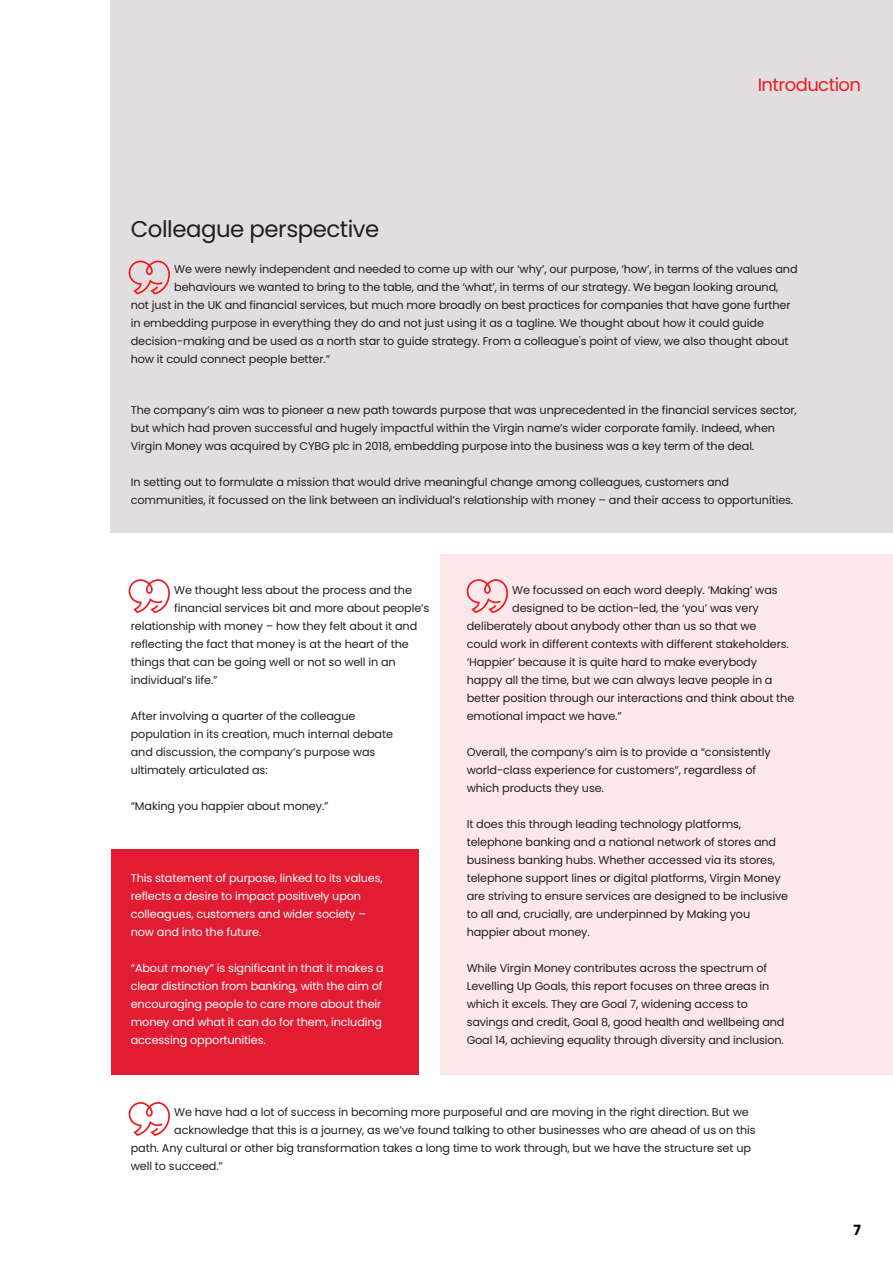
<style>
.page{position:relative;width:893px;height:1263px;background:#fff}
.page>*{position:absolute;margin:0;border:0;box-sizing:border-box;transform-origin:0 0}
.t1{font:22.8px "Poppins";letter-spacing:-.02em;color:#231f20}
.t2{font:18px "Poppins";letter-spacing:-.03em;color:#eb1d23}
.t3{font:700 14.1px "Poppins";color:#000001}
.t4{font:11.25px/18px "Poppins";letter-spacing:-.01em;color:#231f20}
.t5{font:11.25px/18px "Poppins";letter-spacing:-.01em;color:#fff}
</style>
<div class="page">
<div style="left:111px;top:849px;width:308px;height:225px;background:#e21d33"></div>
<div style="left:441px;top:554px;width:452px;height:521px;background:#fce8eb"></div>
<div style="left:111px;top:0;width:782px;height:533px;background:#e2dedf"></div>
<svg style="left:129px;top:261px;width:41px;height:33px"></svg>
<svg style="left:129px;top:579px;width:41px;height:34px"></svg>
<svg style="left:129px;top:1102px;width:41px;height:34px"></svg>
<svg style="left:467px;top:579px;width:41px;height:34px"></svg>
<h2 class="t2" style="left:758px;top:75px;width:105px">Introduction</h2>
<h1 class="t1" style="left:131px;top:215px;width:250px">Colleague perspective</h1>
<p class="t4" style="left:174px;top:261px;width:625px">We were newly independent and needed to come up with our ‘why’, our purpose, ‘how’, in terms of the values and</p>
<p class="t4" style="left:174px;top:279px;width:606px">behaviours we wanted to bring to the table, and the ‘what’, in terms of our strategy. We began looking around,</p>
<p class="t4" style="left:131px;top:297px;width:661px">not just in the UK and financial services, but much more broadly on best practices for companies that have gone further</p>
<p class="t4" style="left:131px;top:315px;width:635px">in embedding purpose in everything they do and not just using it as a tagline. We thought about how it could guide</p>
<p class="t4" style="left:131px;top:333px;width:659px">decision-making and be used as a north star to guide strategy. From a colleague's point of view, we also thought about</p>
<p class="t4" style="left:131px;top:351px;width:201px">how it could connect people better.”</p>
<p class="t4" style="left:131px;top:401px;width:667px">The company’s aim was to pioneer a new path towards purpose that was unprecedented in the financial services sector, but which had proven successful and hugely impactful within the Virgin name’s wider corporate family. Indeed, when<br>Virgin Money was acquired by CYBG plc in 2018, embedding purpose into the business was a key term of the deal.</p>
<p class="t4" style="left:131px;top:473px;width:664px">In setting out to formulate a mission that would drive meaningful change among colleagues, customers and communities, it focussed on the link between an individual’s relationship with money – and their access to opportunities.</p>
<p class="t4" style="left:174px;top:581px;width:239px">We thought less about the process and the</p>
<p class="t4" style="left:174px;top:599px;width:257px">financial services bit and more about people’s</p>
<p class="t4" style="left:131px;top:617px;width:288px">relationship with money – how they felt about it and</p>
<p class="t4" style="left:131px;top:635px;width:279px">reflecting the fact that money is at the heart of the</p>
<p class="t4" style="left:131px;top:653px;width:267px">things that can be going well or not so well in an</p>
<p class="t4" style="left:131px;top:671px;width:88px">individual’s life.”</p>
<p class="t4" style="left:131px;top:707px;width:264px">After involving a quarter of the colleague population in its creation, much internal debate and discussion, the company’s purpose was ultimately articulated as:</p>
<p class="t4" style="left:131px;top:797px;width:199px">“Making you happier about money.”</p>
<p class="t5" style="left:131px;top:869px;width:254px">This statement of purpose, linked to its values, reflects a desire to impact positively upon colleagues, customers and wider society – now and into the future.</p>
<p class="t5" style="left:131px;top:959px;width:254px">“About money” is significant in that it makes a clear distinction from banking, with the aim of encouraging people to care more about their money and what it can do for them, including accessing opportunities.</p>
<p class="t4" style="left:512px;top:581px;width:267px">We focussed on each word deeply. ‘Making’ was</p>
<p class="t4" style="left:512px;top:599px;width:248px">designed to be action-led, the ‘you’ was very</p>
<p class="t4" style="left:467px;top:617px;width:291px">deliberately about anybody other than us so that we</p>
<p class="t4" style="left:467px;top:635px;width:324px">could work in different contexts with different stakeholders.</p>
<p class="t4" style="left:467px;top:653px;width:292px">‘Happier’ because it is quite hard to make everybody</p>
<p class="t4" style="left:467px;top:671px;width:307px">happy all the time, but we can always leave people in a</p>
<p class="t4" style="left:467px;top:689px;width:329px">better position through our interactions and think about the</p>
<p class="t4" style="left:467px;top:707px;width:157px">emotional impact we have.”</p>
<p class="t4" style="left:467px;top:743px;width:306px">Overall, the company’s aim is to provide a “consistently world-class experience for customers”, regardless of which products they use.</p>
<p class="t4" style="left:467px;top:815px;width:323px">It does this through leading technology platforms, telephone banking and a national network of stores and business banking hubs. Whether accessed via its stores, telephone support lines or digital platforms, Virgin Money are striving to ensure services are designed to be inclusive to all and, crucially, are underpinned by Making you happier about money.</p>
<p class="t4" style="left:467px;top:959px;width:319px">While Virgin Money contributes across the spectrum of Levelling Up Goals, this report focuses on three areas in which it excels. They are Goal 7, widening access to savings and credit, Goal 8, good health and wellbeing and Goal 14, achieving equality through diversity and inclusion.</p>
<p class="t4" style="left:174px;top:1103px;width:576px">We have had a lot of success in becoming more purposeful and are moving in the right direction. But we</p>
<p class="t4" style="left:174px;top:1121px;width:583px">acknowledge that this is a journey, as we’ve found talking to other businesses who are ahead of us on this</p>
<p class="t4" style="left:131px;top:1139px;width:622px">path. Any cultural or other big transformation takes a long time to work through, but we have the structure set up</p>
<p class="t4" style="left:131px;top:1157px;width:94px">well to succeed.”</p>
<p class="t3" style="left:853px;top:1222px;width:9px">7</p>
</div>
